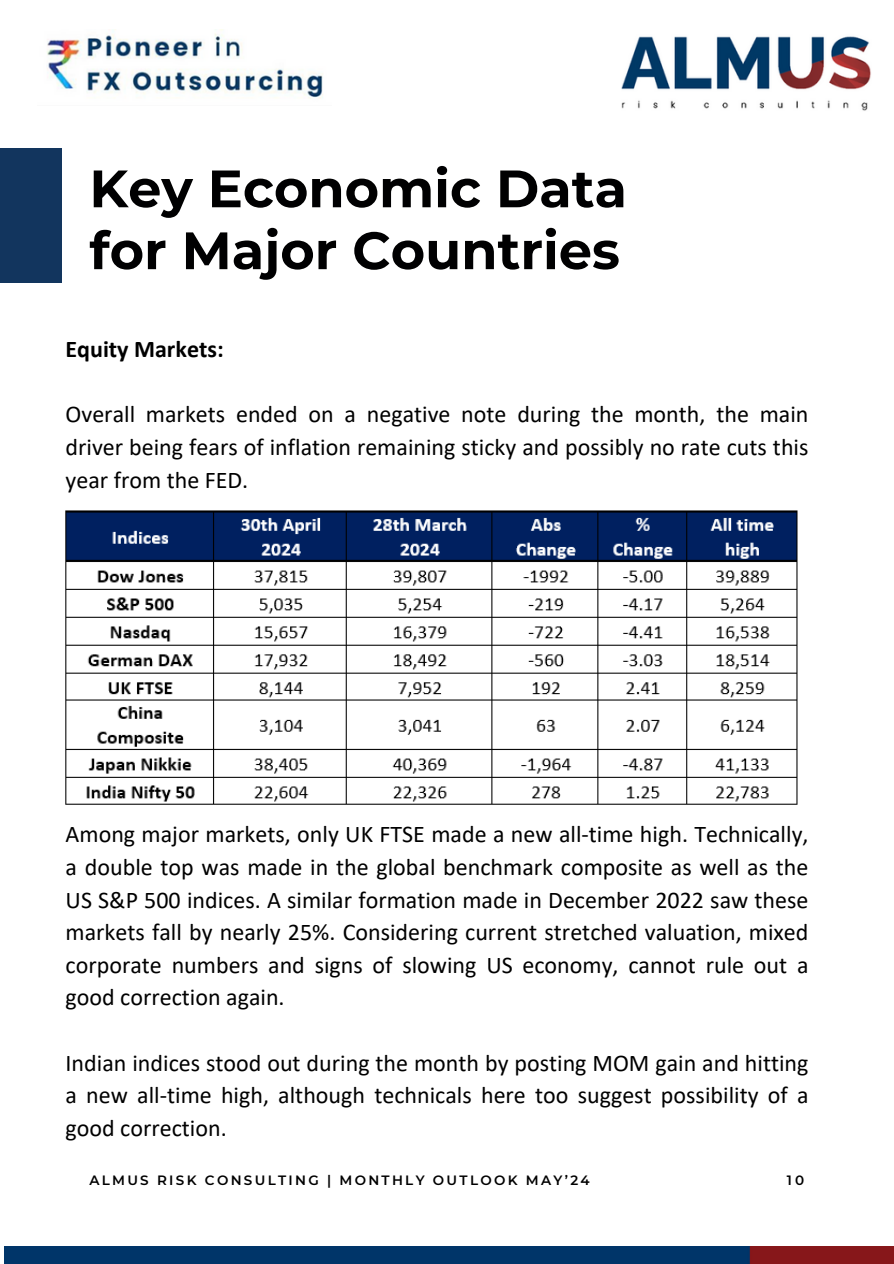
<style>
.page{position:relative;width:894px;height:1264px;background:#fff}
.page>*{position:absolute;margin:0;border:0;box-sizing:border-box;transform-origin:0 0}
.t1{font:700 52.5px/61.8px "Montserrat";color:#000001}
.t2{font:24px/32.7px "Calibri";color:#000;text-align:justify}
.t3{font:700 24px "Calibri";color:#000}
.t4{font:600 13.5px "Montserrat";letter-spacing:.17em;color:#000001}
</style>
<div class="page">
<img style="left:621px;top:36px;width:249px;height:75px">
<img style="left:47px;top:29px;width:276px;height:70px">
<img style="left:4px;top:1246px;width:889px;height:16px">
<div style="left:0;top:148px;width:61px;height:134px;background:#12355e"></div>
<img style="left:65px;top:510px;width:733px;height:295px">
<h3 class="t1" style="left:89px;top:157px;width:539px">Key Economic Data for Major Countries</h3>
<h3 class="t3" style="left:66px;top:339px;width:159px">Equity Markets:</h3>
<h3 class="t2" style="left:66px;top:400px;width:744px">Overall markets ended on a negative note during the month, the main driver being fears of inflation remaining sticky and possibly no rate cuts this year from the FED.</h3>
<p class="t2" style="left:66px;top:819px;width:744px">Among major markets, only UK FTSE made a new all-time high. Technically, a double top was made in the global benchmark composite as well as the US S&amp;P 500 indices. A similar formation made in December 2022 saw these markets fall by nearly 25%. Considering current stretched valuation, mixed corporate numbers and signs of slowing US economy, cannot rule out a good correction again.</p>
<p class="t2" style="left:66px;top:1048px;width:744px">Indian indices stood out during the month by posting MOM gain and hitting a new all-time high, although technicals here too suggest possibility of a good correction.</p>
<p class="t4" style="left:89px;top:1172px;width:501px">ALMUS RISK CONSULTING | MONTHLY OUTLOOK MAY’24</p>
<p class="t4" style="left:786px;top:1172px;width:19px">10</p>
</div>
